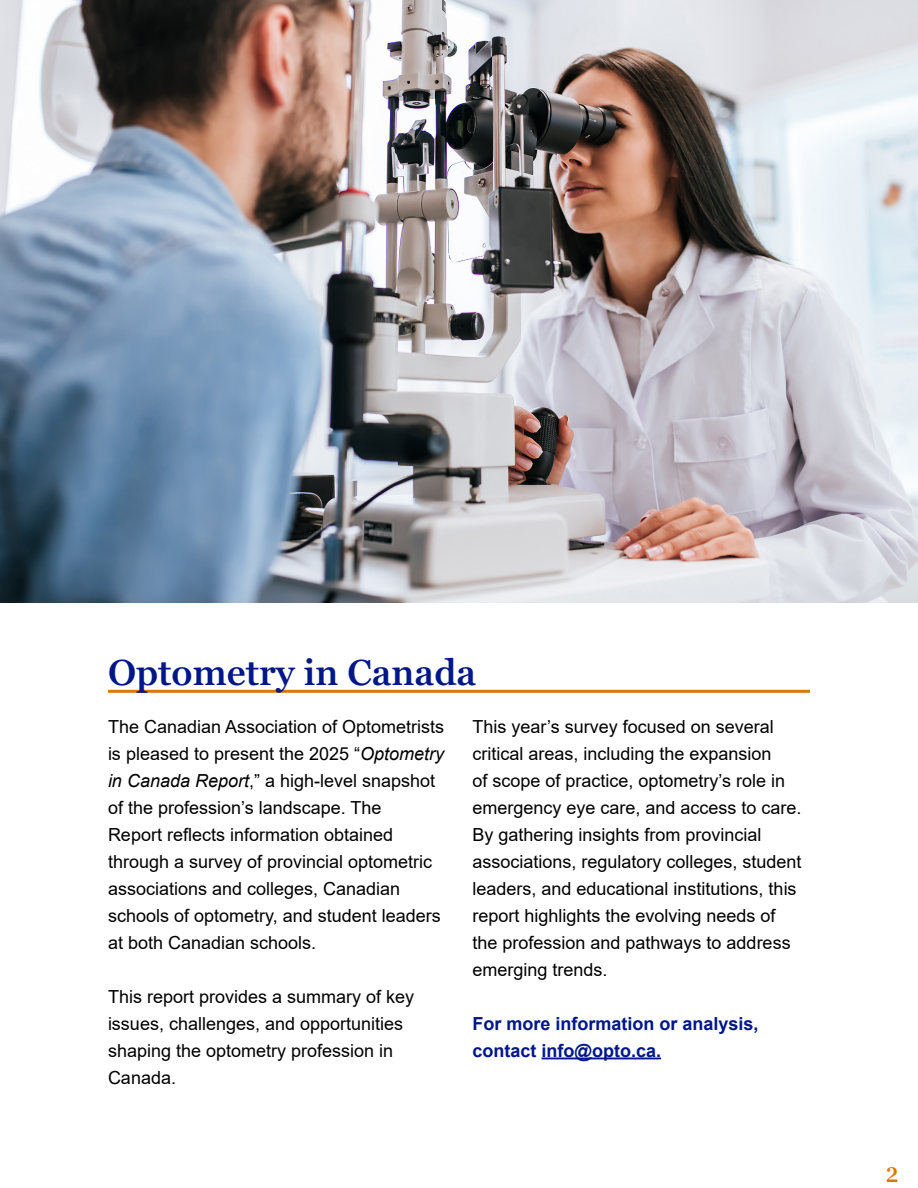
<style>
.page{position:relative;width:918px;height:1188px;background:#fff}
.page>*{position:absolute;margin:0;border:0;box-sizing:border-box;transform-origin:0 0}
.Heading_3{font:600 36px "Georgia Pro";color:#001789}
.t1{font:600 21px "Georgia Pro";color:#d97904}
.t2{font:18px/27px "Arial";color:#000}
.t3{font:700 18px/27px "Arial";color:#001789}
.s1{font-style:italic}
</style>
<div class="page">
<hr style="left:108px;top:690px;width:702px;height:3px;background:#d97904">
<hr style="left:542px;top:1058px;width:119px;height:1px;background:#001789">
<img style="left:0;top:0;width:918px;height:602px">
<p class="Heading_3" style="left:108px;top:652px;width:370px">Optometry in Canada</p>
<p class="t2" style="left:108px;top:713px;width:338px">The Canadian Association of Optometrists is pleased to present the 2025 “<span class="s1">Optometry in Canada Report</span>,” a high-level snapshot of the profession’s landscape. The<br>Report reflects information obtained through a survey of provincial optometric associations and colleges, Canadian schools of optometry, and student leaders at both Canadian schools.</p>
<p class="t2" style="left:108px;top:983px;width:308px">This report provides a summary of key issues, challenges, and opportunities shaping the optometry profession in<br>Canada.</p>
<p class="t2" style="left:473px;top:713px;width:331px">This year’s survey focused on several critical areas, including the expansion<br>of scope of practice, optometry’s role in emergency eye care, and access to care.<br>By gathering insights from provincial associations, regulatory colleges, student leaders, and educational institutions, this report highlights the evolving needs of the profession and pathways to address emerging trends.</p>
<p class="t3" style="left:473px;top:1010px;width:288px">For more information or analysis, contact info@opto.ca.</p>
<p class="t1" style="left:886px;top:1162px;width:14px">2</p>
</div>
